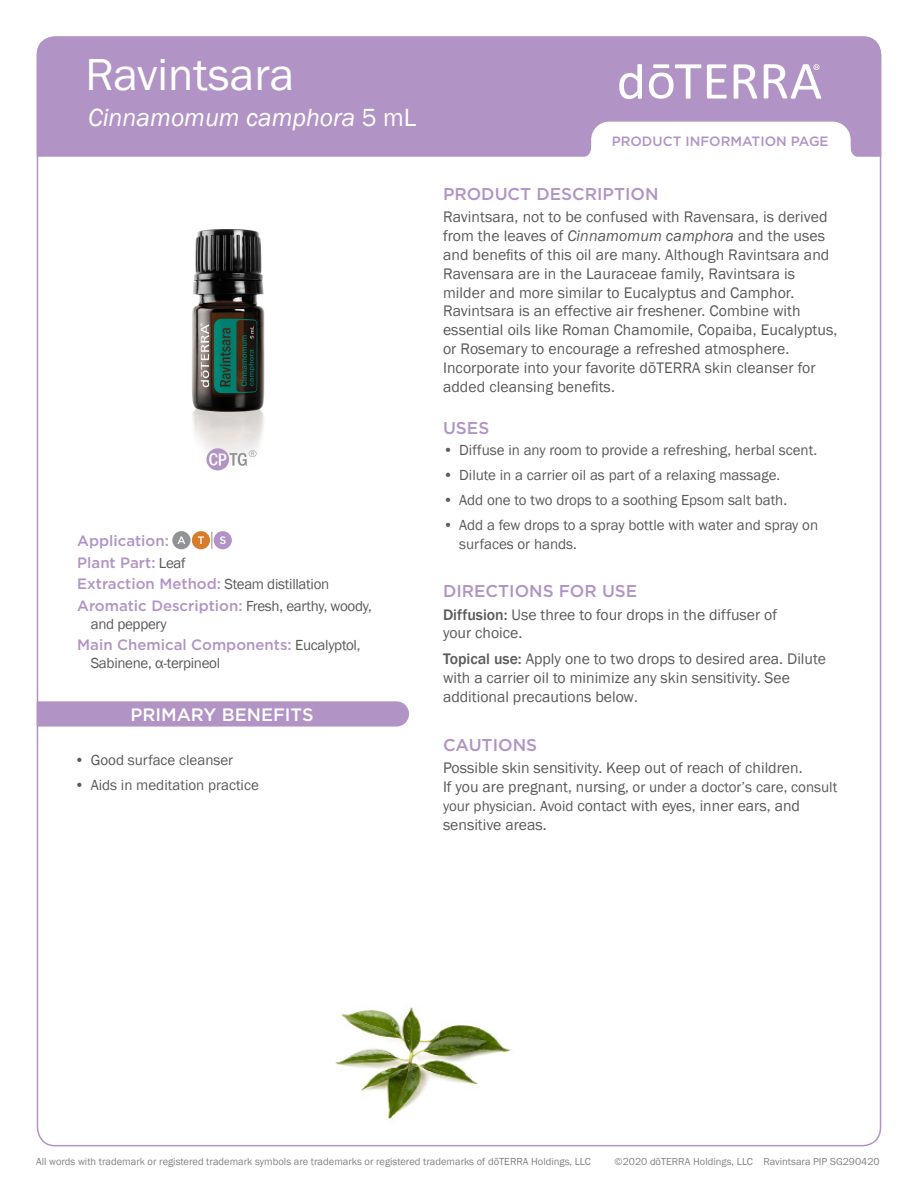
<style>
.page{position:relative;width:918px;height:1188px;background:#fff}
.page>*{position:absolute;margin:0;border:0;box-sizing:border-box;transform-origin:0 0}
.Main_H1{font:46.5px "Franklin Gothic URW Boo";color:#fff}
.Main_H2{font:italic 25.5px "Franklin Gothic";color:#fff}
.t1{font:500 18px "Gotham";color:#fff}
.t2{font:500 17.1px "Gotham";color:#b194c5}
.Body{font:15.75px/18.9px "Franklin Gothic";letter-spacing:.005em;color:#5a5a5d}
.Directions_Bold_Attr{font:15.75px/18.9px "Franklin Gothic";color:#5a5a5d}
.Oil_Attribute_Panel{font:15px/18.9px "Franklin Gothic";color:#5a5a5d}
.Oil_Attribute_Panel-2{font:15px/18px "Franklin Gothic";letter-spacing:-.02em;color:#5a5a5d}
.Oil_Attribute_Panel-3{font:500 15px "Gotham";color:#b194c5}
.Body-2{font:15px "Franklin Gothic";color:#5a5a5d}
.Purple_Headers{font:500 13.5px "Gotham";color:#b194c5}
.t3{font:10.5px "Franklin Gothic";color:#808285}
.t4{font:10.5px "Franklin Gothic URW Boo";color:#808285}
.s1{font-style:normal}
.s2{font-family:"Franklin Gothic";font-weight:400;color:#5a5a5d}
.s3{font-family:"Gotham";font-weight:500;color:#b194c5}
.s4{font-style:italic}
.s5{font-weight:500}
.s6{font-size:15px}
.s7{font-size:15.75px}
.s8{font-family:"Franklin Gothic"}
</style>
<div class="page">
<img style="left:335px;top:1006px;width:176px;height:114px">
<div style="left:37px;top:36px;width:844px;height:121px;background:#b194c5"></div>
<svg style="left:581px;top:122px;width:280px;height:35px"></svg>
<svg style="left:211px;top:532px;width:1px;height:17px"></svg>
<div style="left:172px;top:531px;width:19px;height:18px;background:#919295;border-radius:50%"></div>
<svg style="left:177px;top:536px;width:8px;height:8px"></svg>
<div style="left:192px;top:531px;width:18px;height:18px;background:#d77c29;border-radius:50%"></div>
<svg style="left:198px;top:536px;width:6px;height:8px"></svg>
<div style="left:214px;top:531px;width:18px;height:18px;background:#b194c5;border-radius:50%"></div>
<svg style="left:220px;top:536px;width:6px;height:8px"></svg>
<svg style="left:37px;top:701px;width:372px;height:26px;background:#b397c7"></svg>
<img style="left:192px;top:229px;width:73px;height:226px">
<div style="left:592px;top:50px;width:257px;height:63px;background:#b194c5"></div>
<svg style="left:734px;top:64px;width:23px;height:35px"></svg>
<svg style="left:707px;top:64px;width:20px;height:35px"></svg>
<svg style="left:649px;top:64px;width:52px;height:35px"></svg>
<svg style="left:619px;top:64px;width:23px;height:35px"></svg>
<svg style="left:764px;top:64px;width:57px;height:35px"></svg>
<svg style="left:206px;top:448px;width:50px;height:22px"></svg>
<p class="Main_H1" style="left:85px;top:46px;width:210px">Ravintsara</p>
<p class="Main_H2" style="left:88px;top:101px;width:330px">Cinnamomum camphora <span class="s1">5 mL</span></p>
<p class="Oil_Attribute_Panel-3" style="left:77px;top:531px;width:93px">Application:</p>
<p class="Oil_Attribute_Panel-3" style="left:77px;top:553px;width:110px">Plant Part: <span class="s2">Leaf</span></p>
<p class="Oil_Attribute_Panel-3" style="left:77px;top:574px;width:254px">Extraction Method: <span class="s2">Steam distillation</span></p>
<p class="Oil_Attribute_Panel-2" style="left:91px;top:597px;width:283px;text-indent:-14px"><span class="s3">Aromatic Description:</span> Fresh, earthy, woody, and peppery</p>
<p class="Oil_Attribute_Panel-2" style="left:91px;top:636px;width:271px;text-indent:-14px"><span class="s3">Main Chemical Components:</span> Eucalyptol,<br>Sabinene, α-terpineol</p>
<p class="t1" style="left:130px;top:703px;width:185px">PRIMARY BENEFITS</p>
<p class="Oil_Attribute_Panel" style="left:75px;top:751px;width:160px">• Good surface cleanser</p>
<p class="Oil_Attribute_Panel" style="left:75px;top:775px;width:186px">• Aids in meditation practice</p>
<p class="Purple_Headers" style="left:612px;top:132px;width:218px">PRODUCT INFORMATION PAGE</p>
<p class="t2" style="left:443px;top:182px;width:217px">PRODUCT DESCRIPTION</p>
<p class="Body" style="left:443px;top:208px;width:396px">Ravintsara, not to be confused with Ravensara, is derived from the leaves of <span class="s4">Cinnamomum camphora</span> and the uses and benefits of this oil are many. Although Ravintsara and Ravensara are in the Lauraceae family, Ravintsara is milder and more similar to Eucalyptus and Camphor.<br>Ravintsara is an effective air freshener. Combine with essential oils like Roman Chamomile, Copaiba, Eucalyptus, or Rosemary to encourage a refreshed atmosphere.<br>Incorporate into your favorite dōTERRA skin cleanser for added cleansing benefits.</p>
<p class="t2" style="left:443px;top:417px;width:48px">USES</p>
<p class="Oil_Attribute_Panel" style="left:443px;top:441px;width:376px">• Diffuse in any room to provide a refreshing, herbal scent.</p>
<p class="Oil_Attribute_Panel" style="left:443px;top:466px;width:339px">• Dilute in a carrier oil as part of a relaxing massage.</p>
<p class="Oil_Attribute_Panel" style="left:443px;top:491px;width:346px">• Add one to two drops to a soothing Epsom salt bath.</p>
<p class="Oil_Attribute_Panel" style="left:459px;top:516px;width:360px;text-indent:-16px">• Add a few drops to a spray bottle with water and spray on surfaces or hands.</p>
<p class="t2" style="left:443px;top:580px;width:196px">DIRECTIONS FOR USE</p>
<p class="Directions_Bold_Attr" style="left:443px;top:605px;width:336px"><span class="s5">Diffusion:</span> Use three to four drops in the diffuser of your choice.</p>
<p class="Directions_Bold_Attr" style="left:443px;top:650px;width:384px"><span class="s5">Topical use:</span> Apply one to two drops to desired area. Dilute with a carrier oil to minimize any skin sensitivity. See additional precautions below<span class="s6">.</span></p>
<p class="t2" style="left:443px;top:733px;width:96px">CAUTIONS</p>
<p class="Body" style="left:443px;top:759px;width:361px">Possible skin sensitivity. Keep out of reach of children.</p>
<p class="Body-2" style="left:443px;top:778px;width:396px"><span class="s7">If you are pregnant, nursin</span>g, or under a doctor’s care, consult</p>
<p class="Body" style="left:443px;top:796px;width:359px"><span class="s6">your physician. Avoid</span> contact with eyes, inner ears, and sensitive areas.</p>
<p class="t3" style="left:36px;top:1155px;width:556px">All words with trademark or registered trademark symbols are trademarks or registered trademarks of dōTERRA Holdings, LLC</p>
<p class="t4" style="left:615px;top:1155px;width:267px">©2020 d<span class="s8">ō</span>TERRA Holdings, LLC Ravintsara PIP SG290420</p>
</div>
